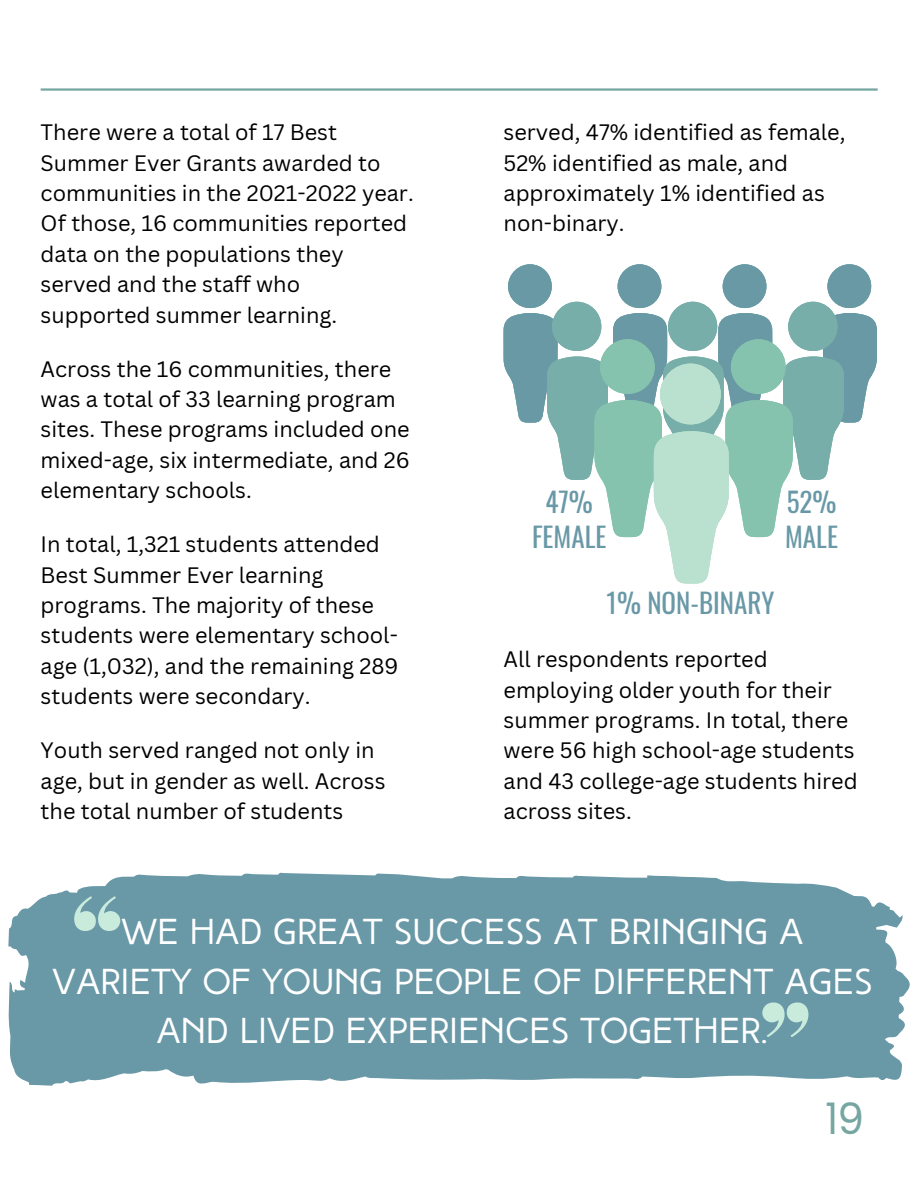
<style>
.page{position:relative;width:918px;height:1188px;background:#fff}
.page>*{position:absolute;margin:0;border:0;box-sizing:border-box;transform-origin:0 0}
.t1{font:45px "High Tide Sans";color:#76a6a1}
.t2{font:36px/49.5px "High Tide Sans";color:#fff;text-align:center}
.t3{font:27px/35.2px "Oswald";color:#6998a7;text-align:center}
.t4{font:21.75px/30.3px "Canva Sans";color:#000}
</style>
<div class="page">
<hr style="left:41px;top:88px;width:837px;height:3px;background:#76a6a1">
<svg style="left:504px;top:264px;width:373px;height:319px"></svg>
<div style="left:660px;top:363px;width:61px;height:62px;background:#bae1cf;border-radius:50%"></div>
<svg style="left:8px;top:872px;width:902px;height:214px;background:#77a1af"></svg>
<svg style="left:74px;top:896px;width:46px;height:35px;background:#9ac2c2"></svg>
<svg style="left:762px;top:1002px;width:46px;height:35px;background:#9ac2c2"></svg>
<p class="t4" style="left:41px;top:117px;width:375px">There were a total of 17 Best<br>Summer Ever Grants awarded to communities in the 2021-2022 year.<br>Of those, 16 communities reported data on the populations they served and the staff who supported summer learning.</p>
<p class="t4" style="left:41px;top:353px;width:371px">Across the 16 communities, there was a total of 33 learning program sites. These programs included one mixed-age, six intermediate, and 26 elementary schools.</p>
<p class="t4" style="left:41px;top:529px;width:359px">In total, 1,321 students attended<br>Best Summer Ever learning programs. The majority of these students were elementary school&shy;age (1,032), and the remaining 289 students were secondary.</p>
<p class="t4" style="left:41px;top:735px;width:346px">Youth served ranged not only in age, but in gender as well. Across the total number of students</p>
<p class="t4" style="left:504px;top:117px;width:343px">served, 47% identified as female,<br>52% identified as male, and approximately 1% identified as non-binary.</p>
<p class="t3" style="left:532px;top:483px;width:76px">47%<br>FEMALE</p>
<p class="t3" style="left:785px;top:483px;width:54px;text-align:left">52%<br>MALE</p>
<p class="t3" style="left:606px;top:584px;width:170px">1% NON-BINARY</p>
<p class="t4" style="left:504px;top:644px;width:356px">All respondents reported employing older youth for their summer programs. In total, there were 56 high school-age students and 43 college-age students hired across sites.</p>
<h2 class="t2" style="left:53px;top:910px;width:821px">WE HAD GREAT SUCCESS AT BRINGING A<br>VARIETY OF YOUNG PEOPLE OF DIFFERENT AGES<br>AND LIVED EXPERIENCES TOGETHER.</h2>
<h1 class="t1" style="left:826px;top:1101px;width:39px">19</h1>
</div>
